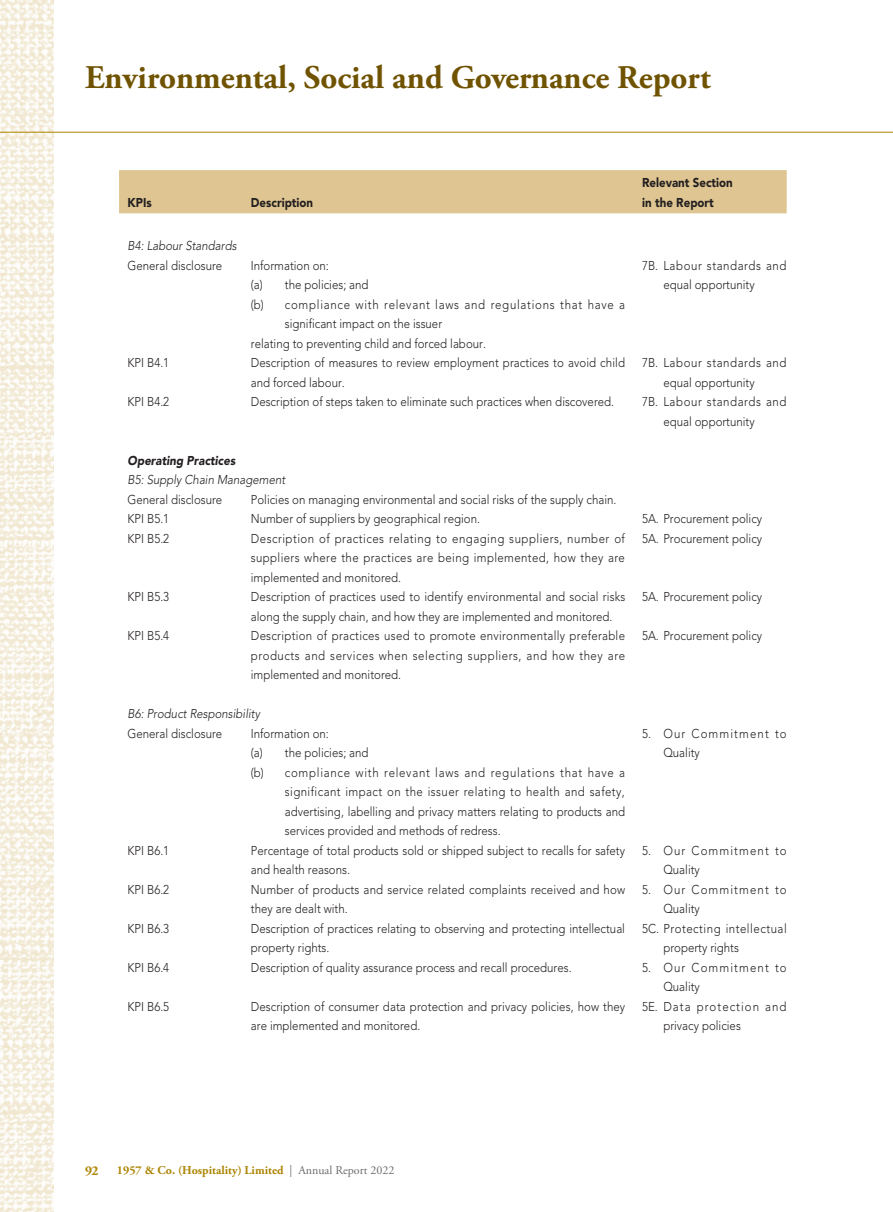
<style>
.page{position:relative;width:893px;height:1212px;background:#fff}
.page>*{position:absolute;margin:0;border:0;box-sizing:border-box;transform-origin:0 0}
.t1{font:700 33px "Adobe Garamond Pro";color:#6f5300}
.t2{font:700 13.5px "Adobe Garamond Pro";color:#ad8504}
._00_txt{font:300 12.75px/19.5px "Avenir LT Std";color:#231f20;scale:.9 1}
._00_txt-2{font:300 12.75px/19.5px "Avenir LT Std";letter-spacing:.025em;color:#231f20;scale:.9 1}
._00_txt-3{font:300 12.75px/19.5px "Avenir LT Std";letter-spacing:.095em;color:#231f20;scale:.9 1}
._00_txt-4{font:300 12.75px/19.5px "Avenir LT Std";letter-spacing:.06em;color:#231f20;scale:.9 1}
._00_txt-5{font:300 12.75px/19.5px "Avenir LT Std";letter-spacing:.045em;color:#231f20;scale:.9 1}
._00_txt-6{font:italic 300 12.75px "Avenir LT Std";color:#231f20;scale:.9 1}
._50_Table_txt{font:900 12.75px "Avenir LT Std";color:#231f20;scale:.9 1}
._00_txt-7{font:italic 900 12.75px "Avenir LT Std";color:#231f20;scale:.9 1}
.t3{font:700 12px "Adobe Garamond Pro";color:#ad8504}
.s1{font-weight:400;color:#6c6d70}
</style>
<div class="page">
<img style="left:0;top:0;width:53px;height:1212px">
<hr style="left:0;top:132px;width:893px;height:1px;background:#ad8504">
<div style="left:119px;top:170px;width:668px;height:43px;background:#dec591"></div>
<h1 class="t1" style="left:85px;top:58px;width:627px">Environmental, Social and Governance Report</h1>
<p class="_50_Table_txt" style="left:128px;top:195px;width:28px">KPIs</p>
<p class="_50_Table_txt" style="left:251px;top:195px;width:71px">Description</p>
<p class="_00_txt-6" style="left:128px;top:238px;width:123px">B4: Labour Standards</p>
<p class="_00_txt" style="left:128px;top:256px;width:107px">General disclosure</p>
<p class="_00_txt" style="left:251px;top:256px;width:88px">Information on:</p>
<p class="_00_txt" style="left:251px;top:275px;width:132px">(a) the policies; and</p>
<p class="_00_txt-4" style="left:285px;top:295px;width:380px;text-indent:-34px">(b) compliance with relevant laws and regulations that have a significant impact on the issuer</p>
<p class="_00_txt" style="left:251px;top:334px;width:263px">relating to preventing child and forced labour.</p>
<p class="_50_Table_txt" style="left:642px;top:175px;width:102px">Relevant Section</p>
<p class="_50_Table_txt" style="left:642px;top:195px;width:81px">in the Report</p>
<p class="_00_txt-2" style="left:663px;top:256px;width:138px;text-indent:-21px">7B. Labour standards and equal opportunity</p>
<p class="_00_txt" style="left:128px;top:353px;width:48px">KPI B4.1</p>
<p class="_00_txt" style="left:251px;top:353px;width:417px">Description of measures to review employment practices to avoid child and forced labour.</p>
<p class="_00_txt-2" style="left:663px;top:353px;width:138px;text-indent:-21px">7B. Labour standards and equal opportunity</p>
<p class="_00_txt" style="left:128px;top:392px;width:48px">KPI B4.2</p>
<p class="_00_txt" style="left:251px;top:392px;width:405px">Description of steps taken to eliminate such practices when discovered.</p>
<p class="_00_txt-2" style="left:663px;top:392px;width:138px;text-indent:-21px">7B. Labour standards and equal opportunity</p>
<p class="_00_txt-7" style="left:128px;top:453px;width:121px">Operating Practices</p>
<p class="_00_txt-6" style="left:128px;top:472px;width:177px">B5: Supply Chain Management</p>
<p class="_00_txt" style="left:128px;top:490px;width:107px">General disclosure</p>
<p class="_00_txt" style="left:251px;top:490px;width:408px">Policies on managing environmental and social risks of the supply chain.</p>
<p class="_00_txt" style="left:128px;top:509px;width:48px">KPI B5.1</p>
<p class="_00_txt" style="left:251px;top:509px;width:256px">Number of suppliers by geographical region.</p>
<p class="_00_txt" style="left:642px;top:509px;width:135px">5A. Procurement policy</p>
<p class="_00_txt" style="left:128px;top:529px;width:48px">KPI B5.2</p>
<p class="_00_txt" style="left:251px;top:529px;width:417px;text-align:justify">Description of practices relating to engaging suppliers, number of suppliers where the practices are being implemented, how they are implemented and monitored.</p>
<p class="_00_txt" style="left:642px;top:529px;width:135px">5A. Procurement policy</p>
<p class="_00_txt" style="left:128px;top:587px;width:48px">KPI B5.3</p>
<p class="_00_txt" style="left:251px;top:587px;width:417px">Description of practices used to identify environmental and social risks along the supply chain, and how they are implemented and monitored.</p>
<p class="_00_txt" style="left:642px;top:587px;width:135px">5A. Procurement policy</p>
<p class="_00_txt" style="left:128px;top:626px;width:48px">KPI B5.4</p>
<p class="_00_txt" style="left:251px;top:626px;width:417px;text-align:justify">Description of practices used to promote environmentally preferable products and services when selecting suppliers, and how they are implemented and monitored.</p>
<p class="_00_txt" style="left:642px;top:626px;width:135px">5A. Procurement policy</p>
<p class="_00_txt-6" style="left:128px;top:706px;width:149px">B6: Product Responsibility</p>
<p class="_00_txt" style="left:128px;top:724px;width:107px">General disclosure</p>
<p class="_00_txt" style="left:251px;top:724px;width:88px">Information on:</p>
<p class="_00_txt" style="left:251px;top:743px;width:132px">(a) the policies; and</p>
<p class="_00_txt" style="left:285px;top:763px;width:380px;text-align:justify;text-indent:-34px">(b) compliance with relevant laws and regulations that have a significant impact on the issuer relating to health and safety, advertising, labelling and privacy matters relating to products and services provided and methods of redress.</p>
<p class="_00_txt-3" style="left:663px;top:724px;width:139px;text-indent:-21px">5. Our Commitment to<br>Quality</p>
<p class="_00_txt" style="left:128px;top:841px;width:48px">KPI B6.1</p>
<p class="_00_txt" style="left:251px;top:841px;width:417px">Percentage of total products sold or shipped subject to recalls for safety and health reasons.</p>
<p class="_00_txt-3" style="left:663px;top:841px;width:139px;text-indent:-21px">5. Our Commitment to<br>Quality</p>
<p class="_00_txt" style="left:128px;top:880px;width:48px">KPI B6.2</p>
<p class="_00_txt" style="left:251px;top:880px;width:417px">Number of products and service related complaints received and how they are dealt with.</p>
<p class="_00_txt-3" style="left:663px;top:880px;width:139px;text-indent:-21px">5. Our Commitment to<br>Quality</p>
<p class="_00_txt" style="left:128px;top:919px;width:48px">KPI B6.3</p>
<p class="_00_txt" style="left:251px;top:919px;width:417px">Description of practices relating to observing and protecting intellectual property rights.</p>
<p class="_00_txt-5" style="left:663px;top:919px;width:139px;text-indent:-21px">5C. Protecting intellectual property rights</p>
<p class="_00_txt" style="left:128px;top:958px;width:48px">KPI B6.4</p>
<p class="_00_txt" style="left:251px;top:958px;width:358px">Description of quality assurance process and recall procedures.</p>
<p class="_00_txt-3" style="left:663px;top:958px;width:139px;text-indent:-21px">5. Our Commitment to<br>Quality</p>
<p class="_00_txt" style="left:128px;top:997px;width:48px">KPI B6.5</p>
<p class="_00_txt" style="left:251px;top:997px;width:417px">Description of consumer data protection and privacy policies, how they are implemented and monitored.</p>
<p class="_00_txt-5" style="left:663px;top:997px;width:138px;text-indent:-21px">5E. Data protection and privacy policies</p>
<p class="t2" style="left:85px;top:1163px;width:15px">92</p>
<p class="t3" style="left:117px;top:1163px;width:279px">1957 &amp; Co. (Hospitality) Limited <span class="s1">| Annual Report 2022</span></p>
</div>
